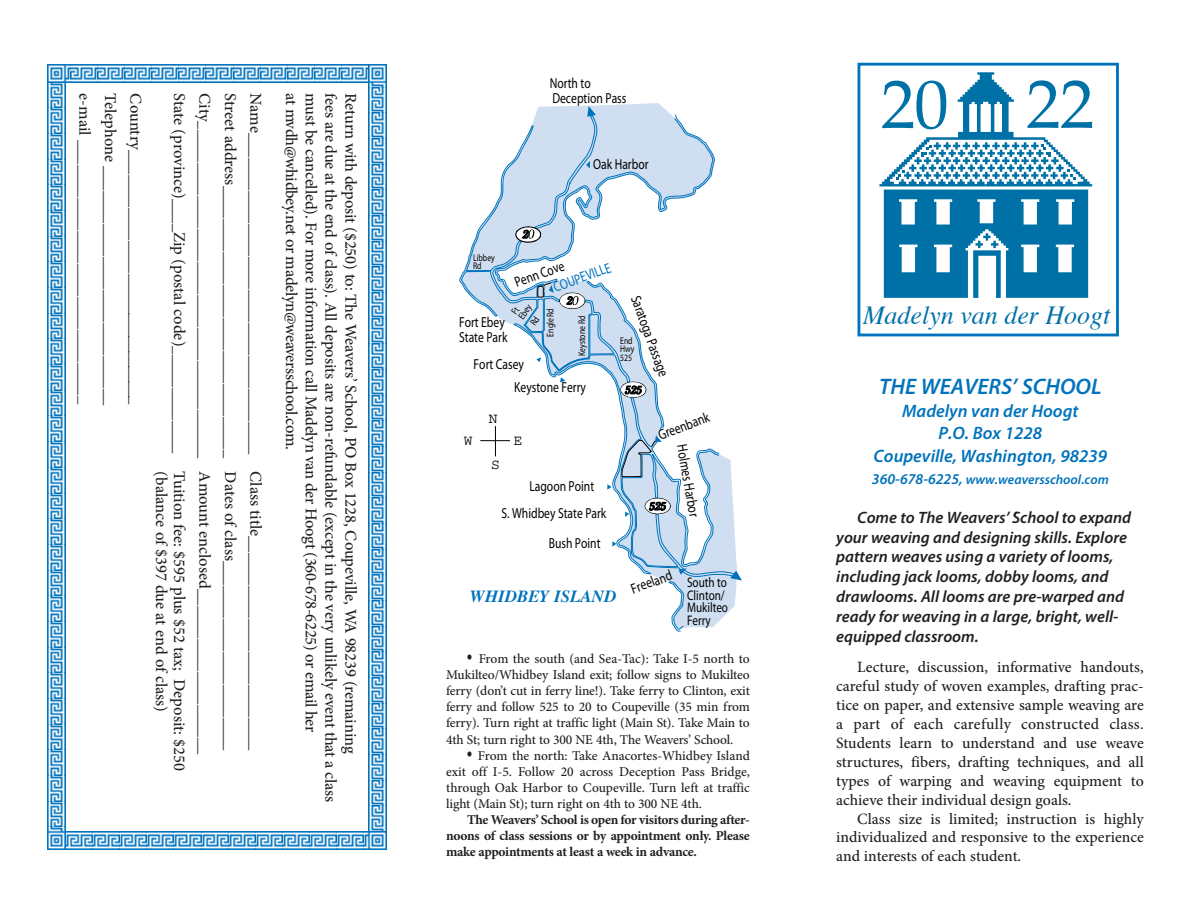
<style>
.page{position:relative;width:1188px;height:918px;background:#fff}
.page>*{position:absolute;margin:0;border:0;box-sizing:border-box;transform-origin:0 0}
.t1{font:69px "Palatino";color:#0071a7}
.t2{font:italic 25.95px "Times";color:#0071a7}
.t3{font:italic 600 22.5px "Myriad Pro";color:#0073bc}
.t4{font:italic 600 18px/22.5px "Myriad Pro";color:#0073bc;text-align:center}
.t5{font:italic 700 16.95px "Times";color:#0073bc}
.t6{font:500 16.5px/25.5px "Minion Pro";letter-spacing:-.01em;color:#231f20}
.t7{font:italic 600 16.5px/19.8px "Myriad Pro";color:#231f20}
.t8{font:500 15.75px/18.9px "Minion Pro";color:#231f20;text-align:justify}
.t9{font:italic 700 14.55px/14.5px "Garamond";color:#000;scale:.8 1}
.t10{font:italic 700 14.55px "Garamond";color:#0073bc;scale:.8 1}
.t11{font:14.55px "Courier";color:#000}
.t12{font:italic 700 13.95px/12.8px "Garamond";color:#000;scale:.8 1}
.t13{font:500 13.5px/16px "Minion Pro";letter-spacing:-.01em;color:#231f20;text-align:justify}
.t14{font:700 13.5px/16px "Minion Pro";letter-spacing:-.02em;color:#231f20;text-align:justify}
.t15{font:italic 600 13.5px "Myriad Pro";color:#0073bc}
.t16{font:italic 300 9.75px/8.6px "Garamond";color:#000;scale:.8 1}
.s1{font-family:"Times";font-weight:400;font-size:18px}
.s2{font-size:15px}
</style>
<div class="page">
<svg style="left:536px;top:103px;width:201px;height:485px"></svg>
<svg style="left:459px;top:114px;width:277px;height:518px"></svg>
<svg style="left:515px;top:225px;width:27px;height:18px"></svg>
<svg style="left:586px;top:161px;width:4px;height:7px"></svg>
<svg style="left:587px;top:106px;width:9px;height:11px"></svg>
<img style="left:47px;top:64px;width:322px;height:18px">
<img style="left:369px;top:64px;width:18px;height:768px">
<img style="left:65px;top:832px;width:322px;height:18px">
<img style="left:47px;top:82px;width:18px;height:768px">
<svg style="left:879px;top:72px;width:213px;height:226px"></svg>
<div style="left:858px;top:63px;width:261px;height:273px;border:3px solid #0073bc"></div>
<svg style="left:513px;top:280px;width:229px;height:301px"></svg>
<p class="t6" style="left:147px;top:93px;width:313px;text-align:justify;rotate:90deg">Country________________________________ Telephone _____________________________ e-mail ________________________________</p>
<p class="t6" style="left:267px;top:93px;width:679px;rotate:90deg">Name_______________________________________ Class title__________________________ Street address_________________________________ Dates of class_______________________ City_________________________________________ Amount enclosed____________________ State (province)____Zip (postal code)_____________ Tuition fee: $595 plus $52 tax; Deposit: $250</p>
<p class="t6" style="left:173px;top:471px;width:242px;rotate:90deg">(balance of $397 due at end of class)</p>
<p class="t6" style="left:359px;top:93px;width:711px;line-height:19.8px;rotate:90deg">Return with deposit ($250) to: The Weavers’ School, PO Box 1228, Coupeville, WA 98239 (remaining<br>fees are due at the end of class). All deposits are non-refundable (except in the very unlikely event that a class must be cancelled). For more information call Madelyn van der Hoogt (360-678-6225) or email her<br>at mvdh@whidbey.net or madelyn@weaversschool.com.</p>
<p class="t9" style="left:550px;top:77px;width:97px">North to<br>Deception Pass</p>
<p class="t9" style="left:593px;top:158px;width:71px">Oak Harbor</p>
<p class="t16" style="left:473px;top:254px;width:29px">Libbey<br>Rd</p>
<p class="t10" style="left:552px;top:282px;width:77px;rotate:-20deg">COUPEVILLE</p>
<p class="t9" style="left:513px;top:277px;width:66px;rotate:-20deg">Penn Cove</p>
<p class="t16" style="left:511px;top:311px;width:21px;rotate:-55deg">Ft<br>Ebey</p>
<p class="t16" style="left:547px;top:337px;width:37px;rotate:-90deg">Engle Rd</p>
<p class="t16" style="left:578px;top:356px;width:52px;rotate:-90deg">Keystone Rd</p>
<p class="t9" style="left:459px;top:316px;width:62px">Fort Ebey<br>State Park</p>
<p class="t9" style="left:514px;top:353px;width:91px;line-height:23.5px;text-indent:-41px">Fort Casey<br>Keystone Ferry</p>
<p class="t11" style="left:489px;top:411px;width:10px">N</p>
<p class="t11" style="left:491px;top:457px;width:10px">S</p>
<p class="t11" style="left:464px;top:434px;width:10px">W</p>
<p class="t11" style="left:514px;top:434px;width:10px">E</p>
<p class="t9" style="left:529px;top:480px;width:83px">Lagoon Point</p>
<p class="t9" style="left:501px;top:507px;width:133px">S. Whidbey State Park</p>
<p class="t9" style="left:549px;top:537px;width:66px">Bush Point</p>
<p class="t9" style="left:641px;top:294px;width:107px;rotate:70deg">Saratoga Passage</p>
<p class="t16" style="left:620px;top:337px;width:20px">End<br>Hwy<br>525</p>
<p class="t9" style="left:657px;top:429px;width:68px;rotate:-20deg">Greenbank</p>
<p class="t9" style="left:688px;top:443px;width:93px;rotate:80deg">Holmes Harbor</p>
<p class="t5" style="left:470px;top:589px;width:148px">WHIDBEY ISLAND</p>
<p class="t9" style="left:630px;top:583px;width:55px;rotate:-20deg">Freeland</p>
<p class="t12" style="left:687px;top:577px;width:53px">South to<br>Clinton/<br>Mukilteo<br>Ferry</p>
<p class="t13" style="left:446px;top:652px;width:305px;text-indent:21px"><span class="s1">•</span> From the south (and Sea-Tac): Take I-5 north to Mukilteo/Whidbey Island exit; follow signs to Mukilteo ferry (don’t cut in ferry line!). Take ferry to Clinton, exit ferry and follow 525 to 20 to Coupeville (35 min from ferry). Turn right at traffic light (Main St). Take Main to 4th St; turn right to 300 NE 4th, The Weavers’ School.</p>
<p class="t13" style="left:446px;top:749px;width:305px;text-indent:21px"><span class="s1">•</span> From the north: Take Anacortes-Whidbey Island exit off I-5. Follow 20 across Deception Pass Bridge, through Oak Harbor to Coupeville. Turn left at traffic light (Main St); turn right on 4th to 300 NE 4th.</p>
<p class="t14" style="left:446px;top:813px;width:305px;text-indent:21px">The Weavers’ School is open for visitors during after&shy;noons of class sessions or by appointment only. Please make appointments at least a week in advance.</p>
<h1 class="t1" style="left:881px;top:71px;width:215px">20 22</h1>
<h2 class="t2" style="left:863px;top:305px;width:249px">Madelyn van der Hoogt</h2>
<h3 class="t3" style="left:879px;top:378px;width:224px">THE WEAVERS’ SCHOOL</h3>
<p class="t4" style="left:874px;top:401px;width:235px">Madelyn van der Hoogt<br>P.O. Box 1228<br>Coupeville, Washington, 98239</p>
<p class="t15" style="left:872px;top:475px;width:238px"><span class="s2">360-678-6225,</span> www.weaversschool.com</p>
<p class="t7" style="left:836px;top:509px;width:296px;text-indent:21px">Come to The Weavers’ S’ chool to expand your weaving and designing skills. Explore pattern weaves using a variety of looms, including jack looms, dobby looms, and drawlooms. All looms are pre-warped and ready for weaving in a large, bright, well&shy;equipped classroom.</p>
<p class="t8" style="left:836px;top:659px;width:309px;text-indent:21px">Lecture, discussion, informative handouts, careful study of woven examples, drafting prac&shy;tice on paper, and extensive sample weaving are a part of each carefully constructed class.<br>Students learn to understand and use weave structures, fibers, drafting techniques, and all types of warping and weaving equipment to achieve their individual design goals.</p>
<p class="t8" style="left:836px;top:810px;width:309px;text-indent:21px">Class size is limited; instruction is highly individualized and responsive to the experience and interests of each student.</p>
</div>
